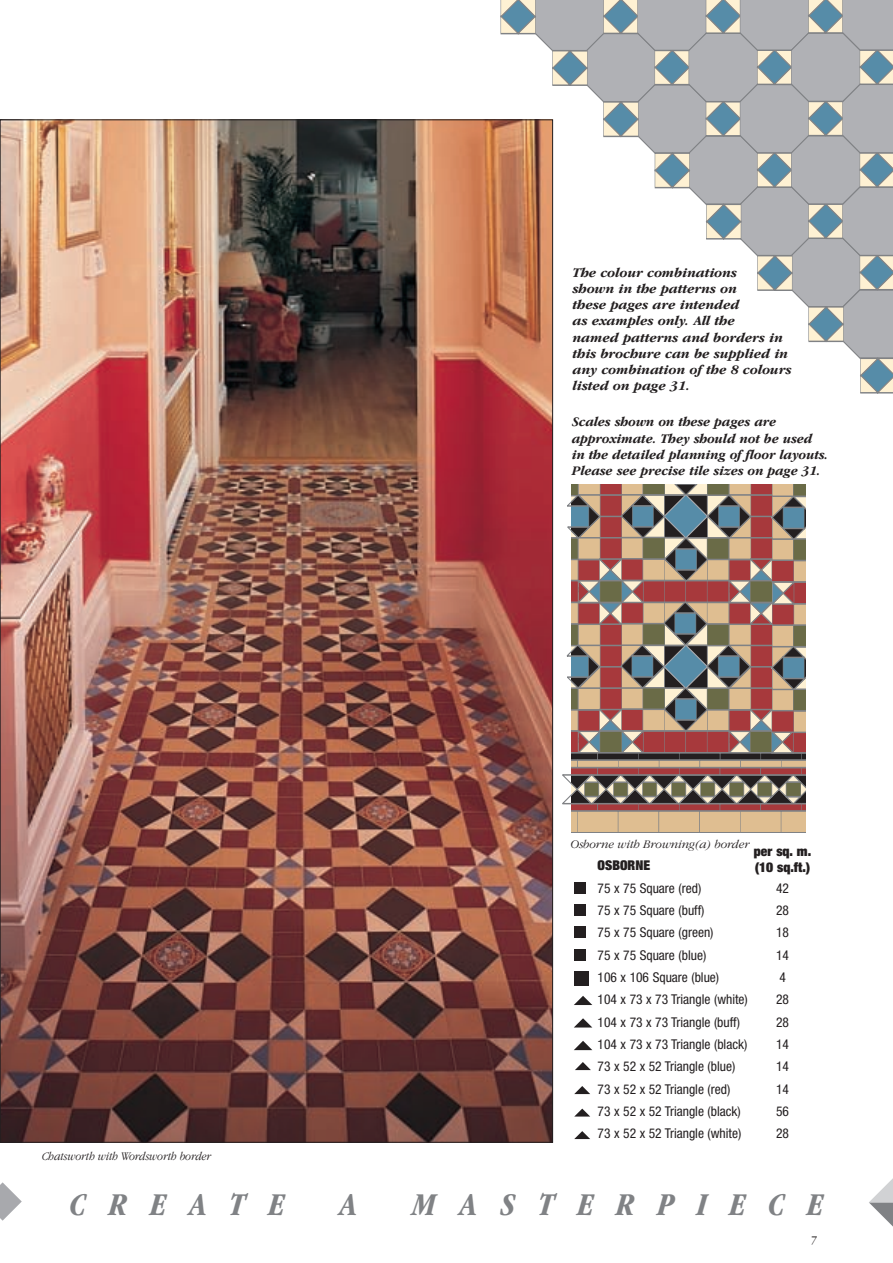
<style>
.page{position:relative;width:893px;height:1263px;background:#fff}
.page>*{position:absolute;margin:0;border:0;box-sizing:border-box;transform-origin:0 0}
.t1{font:italic 700 condensed 33px "Garamond IT Cby BT";letter-spacing:.695em;color:#808285}
.t2{font:condensed 13.5px "Helvetica Neue";color:#231f20}
.t3{font:italic 700 13.5px/16.2px "Garamond IT Cby BT";color:#231f20}
.t4{font:italic 700 13.5px/16.2px "Garamond IT Cby BT";color:#231f20;scale:.95 1}
.t5{font:900 expanded 13.5px "Helvetica Neue";color:#231f20}
.t6{font:italic 300 12px "Garamond IT Cby BT";color:#231f20;scale:.9 1}
.t7{font:italic 300 12px "Garamond IT Cby BT";color:#231f20}
</style>
<div class="page">
<svg style="left:574px;top:996px;width:18px;height:9px"></svg>
<svg style="left:574px;top:1018px;width:18px;height:9px"></svg>
<svg style="left:574px;top:1041px;width:18px;height:9px"></svg>
<div style="left:574px;top:949px;width:12px;height:12px;background:#231f20"></div>
<div style="left:574px;top:971px;width:15px;height:15px;background:#231f20"></div>
<svg style="left:483px;top:0;width:410px;height:394px"></svg>
<div style="left:574px;top:926px;width:12px;height:11px;background:#231f20"></div>
<div style="left:574px;top:904px;width:12px;height:12px;background:#231f20"></div>
<div style="left:574px;top:882px;width:12px;height:11px;background:#231f20"></div>
<svg style="left:575px;top:1062px;width:16px;height:8px"></svg>
<svg style="left:574px;top:1086px;width:16px;height:8px"></svg>
<svg style="left:575px;top:1108px;width:15px;height:8px"></svg>
<svg style="left:574px;top:1131px;width:16px;height:8px"></svg>
<svg style="left:571px;top:484px;width:234px;height:348px;background:#997b6e"></svg>
<img style="left:2px;top:122px;width:549px;height:1018px">
<svg style="left:869px;top:1178px;width:24px;height:49px"></svg>
<svg style="left:0;top:1182px;width:22px;height:39px"></svg>
<p class="t3" style="left:573px;top:265px;width:220px">The colour combinations<br>shown in the patterns on<br>these pages are intended<br>as examples only. All the<br>named patterns and borders in this brochure can be supplied in any combination of the 8 colours listed on page 31.</p>
<p class="t4" style="left:572px;top:415px;width:271px">Scales shown on these pages are approximate. They should not be used in the detailed planning of floor layouts.<br>Please see precise tile sizes on page 31.</p>
<p class="t7" style="left:571px;top:840px;width:181px">Osborne with Browning(a) border</p>
<p class="t5" style="left:754px;top:846px;width:59px">per sq. m.</p>
<p class="t6" style="left:42px;top:1151px;width:190px">Chatsworth with Wordsworth border</p>
<p class="t5" style="left:598px;top:860px;width:54px">OSBORNE</p>
<p class="t5" style="left:755px;top:862px;width:57px">(10 sq.ft.)</p>
<p class="t2" style="left:598px;top:883px;width:105px">75 x 75 Square (red)</p>
<p class="t2" style="left:776px;top:883px;width:14px">42</p>
<p class="t2" style="left:598px;top:905px;width:108px">75 x 75 Square (buff)</p>
<p class="t2" style="left:776px;top:905px;width:14px">28</p>
<p class="t2" style="left:598px;top:927px;width:117px">75 x 75 Square (green)</p>
<p class="t2" style="left:776px;top:927px;width:14px">18</p>
<p class="t2" style="left:598px;top:950px;width:110px">75 x 75 Square (blue)</p>
<p class="t2" style="left:776px;top:950px;width:14px">14</p>
<p class="t2" style="left:598px;top:972px;width:123px">106 x 106 Square (blue)</p>
<p class="t2" style="left:779px;top:972px;width:8px">4</p>
<p class="t2" style="left:598px;top:994px;width:152px">104 x 73 x 73 Triangle (white)</p>
<p class="t2" style="left:776px;top:994px;width:14px">28</p>
<p class="t2" style="left:598px;top:1017px;width:144px">104 x 73 x 73 Triangle (buff)</p>
<p class="t2" style="left:776px;top:1017px;width:14px">28</p>
<p class="t2" style="left:598px;top:1039px;width:151px">104 x 73 x 73 Triangle (black)</p>
<p class="t2" style="left:776px;top:1039px;width:14px">14</p>
<p class="t2" style="left:598px;top:1062px;width:139px">73 x 52 x 52 Triangle (blue)</p>
<p class="t2" style="left:776px;top:1062px;width:14px">14</p>
<p class="t2" style="left:598px;top:1084px;width:134px">73 x 52 x 52 Triangle (red)</p>
<p class="t2" style="left:776px;top:1084px;width:14px">14</p>
<p class="t2" style="left:598px;top:1106px;width:145px">73 x 52 x 52 Triangle (black)</p>
<p class="t2" style="left:776px;top:1106px;width:14px">56</p>
<p class="t2" style="left:598px;top:1129px;width:145px">73 x 52 x 52 Triangle (white)</p>
<p class="t2" style="left:776px;top:1129px;width:14px">28</p>
<h1 class="t1" style="left:70px;top:1192px;width:216px">CREATE</h1>
<h1 class="t1" style="left:339px;top:1192px;width:20px">A</h1>
<h1 class="t1" style="left:413px;top:1192px;width:412px">MASTERPIECE</h1>
<p class="t7" style="left:811px;top:1236px;width:7px">7</p>
</div>
